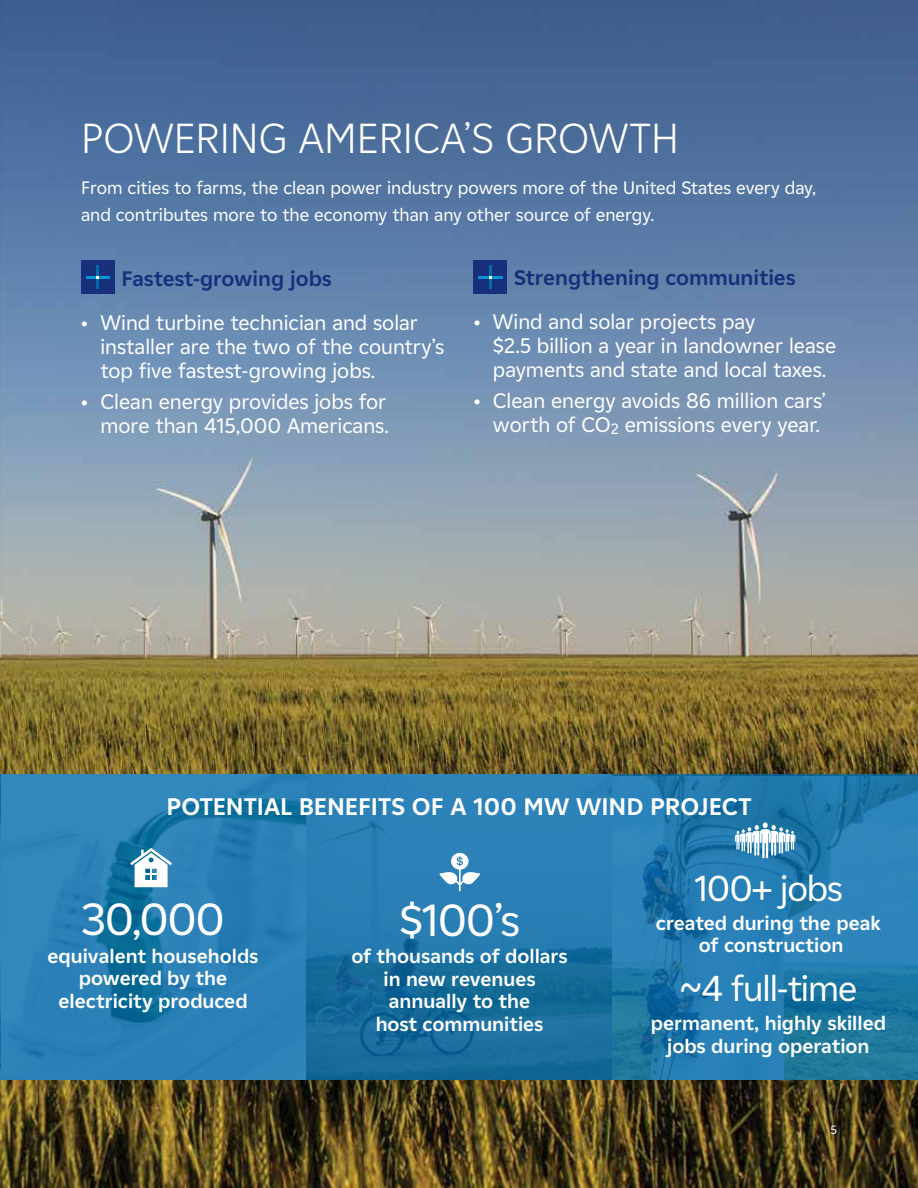
<style>
.page{position:relative;width:918px;height:1188px;background:#fff}
.page>*{position:absolute;margin:0;border:0;box-sizing:border-box;transform-origin:0 0}
.t1{font:45px "EDF2020";letter-spacing:-.03em;color:#fff}
.t2{font:300 42px "EDF2020";color:#fff}
.t3{font:36px "EDF2020";letter-spacing:-.03em;color:#fff}
.t4{font:700 24px "EDF2020";color:#fff}
.t5{font:21px/24px "EDF2020";color:#fff}
.t6{font:700 21px "EDF2020";color:#182f7b}
.t7{font:700 19.5px/22.5px "EDF2020";color:#fff;text-align:center}
.t8{font:18px/27px "EDF2020";color:#fff}
.t9{font:12px "EDF2020";color:#fff}
.s1{font-size:15px}
</style>
<div class="page">
<img style="left:0;top:0;width:918px;height:1188px">
<svg style="left:0;top:774px;width:918px;height:306px;background:#237bae"></svg>
<svg style="left:130px;top:848px;width:42px;height:39px"></svg>
<svg style="left:439px;top:853px;width:41px;height:38px"></svg>
<svg style="left:735px;top:822px;width:60px;height:36px"></svg>
<div style="left:81px;top:260px;width:34px;height:34px;background:#182f7b"></div>
<svg style="left:86px;top:265px;width:24px;height:24px"></svg>
<div style="left:473px;top:260px;width:34px;height:34px;background:#182f7b"></div>
<svg style="left:478px;top:265px;width:24px;height:24px"></svg>
<h2 class="t2" style="left:81px;top:109px;width:599px">POWERING AMERICA’S GROWTH</h2>
<p class="t8" style="left:81px;top:173px;width:737px">From cities to farms, the clean power industry powers more of the United States every day, and contributes more to the economy than any other source of energy.</p>
<p class="t6" style="left:122px;top:264px;width:212px">Fastest-growing jobs</p>
<p class="t5" style="left:100px;top:310px;width:345px;text-indent:-20px">• Wind turbine technician and solar installer are the two of the country’s top five fastest-growing jobs.</p>
<p class="t5" style="left:81px;top:389px;width:309px;text-align:right">• Clean energy provides jobs for more than 415,000 Americans.</p>
<p class="t6" style="left:514px;top:263px;width:283px">Strengthening communities</p>
<p class="t5" style="left:493px;top:309px;width:345px;text-indent:-20px">• Wind and solar projects pay<br>$2.5 billion a year in landowner lease payments and state and local taxes.</p>
<p class="t5" style="left:473px;top:388px;width:354px;text-align:right">• Clean energy avoids 86 million cars’ worth of CO<span class="s1">2</span> emissions every year.</p>
<p class="t4" style="left:166px;top:790px;width:587px">POTENTIAL BENEFITS OF A 100 MW WIND PROJECT</p>
<h1 class="t1" style="left:81px;top:888px;width:145px">30,000</h1>
<p class="t7" style="left:48px;top:944px;width:212px">equivalent households powered by the electricity produced</p>
<h1 class="t1" style="left:399px;top:888px;width:122px">$100’s</h1>
<p class="t7" style="left:351px;top:945px;width:218px">of thousands of dollars in new revenues annually to the<br>host communities</p>
<h3 class="t3" style="left:694px;top:863px;width:150px">100+ jobs</h3>
<p class="t7" style="left:656px;top:911px;width:226px">created during the peak of construction</p>
<h3 class="t3" style="left:680px;top:963px;width:179px">~4 full-time</h3>
<p class="t7" style="left:651px;top:1011px;width:237px">permanent, highly skilled jobs during operation</p>
<p class="t9" style="left:831px;top:1121px;width:8px">5</p>
</div>
